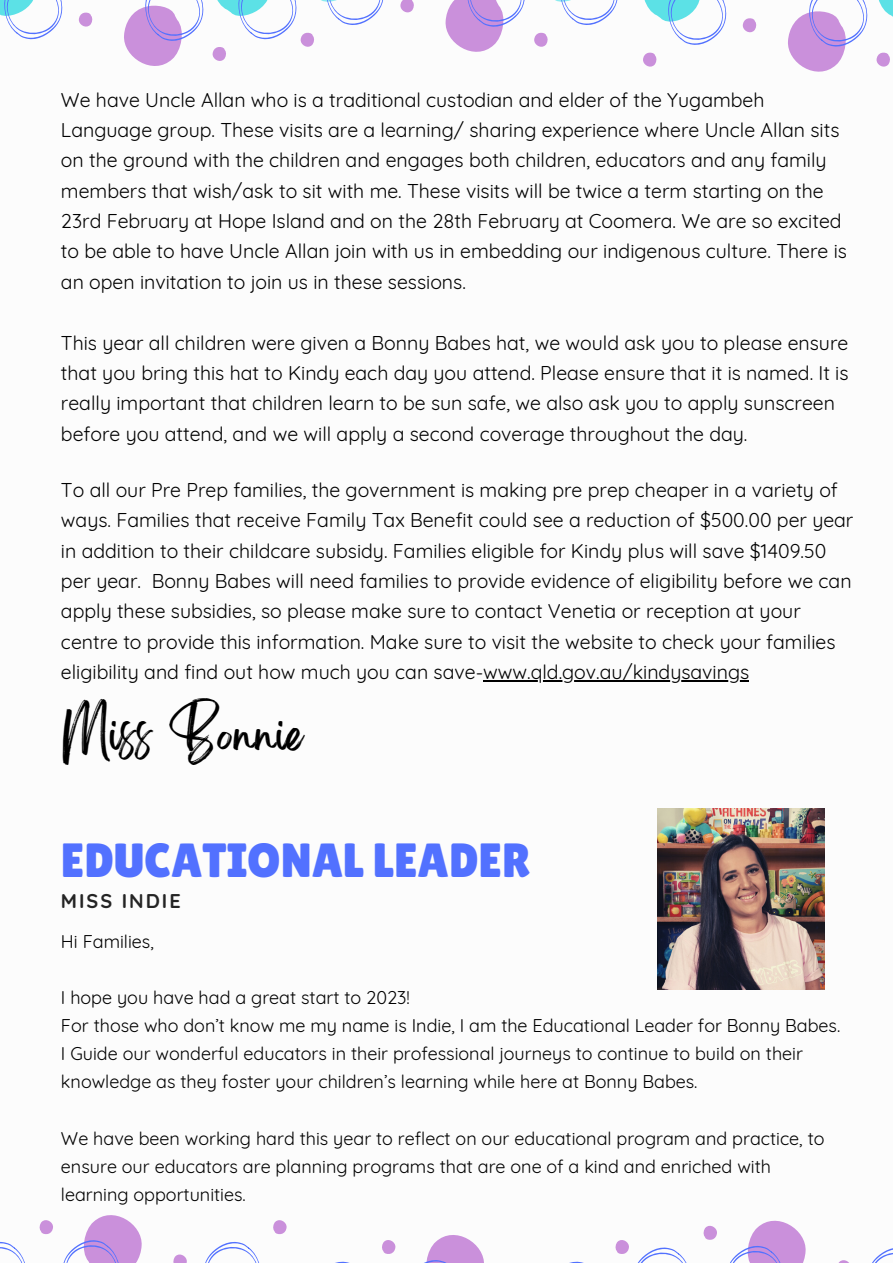
<style>
.page{position:relative;width:893px;height:1264px;background:#fff}
.page>*{position:absolute;margin:0;border:0;box-sizing:border-box;transform-origin:0 0}
.t1{font:48px "Lilita One";color:#5271ff}
.t2{font:42.3px "Brightwall";color:#000}
.t3{font:700 19.8px "Quicksand";letter-spacing:.1em;color:#242424}
.t4{font:19.5px/30.3px "Quicksand";color:#000}
.t5{font:18px/28px "Quicksand";color:#000}
</style>
<div class="page">
<svg style="left:872px;top:1248px;width:20px;height:14px"></svg>
<svg style="left:839px;top:1260px;width:9px;height:2px"></svg>
<svg style="left:703px;top:1225px;width:14px;height:15px"></svg>
<svg style="left:730px;top:1220px;width:76px;height:42px"></svg>
<svg style="left:615px;top:1240px;width:71px;height:22px"></svg>
<svg style="left:382px;top:1240px;width:13px;height:14px"></svg>
<svg style="left:426px;top:1235px;width:58px;height:27px"></svg>
<svg style="left:273px;top:1220px;width:14px;height:14px"></svg>
<svg style="left:205px;top:1241px;width:54px;height:21px"></svg>
<svg style="left:173px;top:1254px;width:14px;height:8px"></svg>
<svg style="left:39px;top:1220px;width:14px;height:14px"></svg>
<svg style="left:64px;top:1215px;width:78px;height:47px"></svg>
<svg style="left:0;top:1241px;width:25px;height:21px"></svg>
<svg style="left:0;top:0;width:63px;height:40px"></svg>
<svg style="left:78px;top:12px;width:15px;height:15px"></svg>
<svg style="left:124px;top:0;width:260px;height:66px"></svg>
<svg style="left:400px;top:0;width:14px;height:13px"></svg>
<svg style="left:534px;top:32px;width:14px;height:15px"></svg>
<svg style="left:445px;top:0;width:80px;height:52px"></svg>
<svg style="left:555px;top:0;width:63px;height:25px"></svg>
<svg style="left:643px;top:52px;width:14px;height:15px"></svg>
<svg style="left:644px;top:0;width:82px;height:45px"></svg>
<svg style="left:742px;top:18px;width:15px;height:15px"></svg>
<svg style="left:876px;top:52px;width:14px;height:15px"></svg>
<svg style="left:878px;top:0;width:14px;height:16px"></svg>
<svg style="left:788px;top:0;width:79px;height:72px"></svg>
<img style="left:657px;top:808px;width:167px;height:181px">
<hr style="left:483px;top:680px;width:266px;height:1px;background:#000">
<p class="t4" style="left:61px;top:84px;width:787px">We have Uncle Allan who is a traditional custodian and elder of the Yugambeh Language group. These visits are a learning/ sharing experience where Uncle Allan sits on the ground with the children and engages both children, educators and any family members that wish/ask to sit with me. These visits will be twice a term starting on the 23rd February at Hope Island and on the 28th February at Coomera. We are so excited to be able to have Uncle Allan join with us in embedding our indigenous culture. There is an open invitation to join us in these sessions.</p>
<p class="t4" style="left:61px;top:327px;width:789px">This year all children were given a Bonny Babes hat, we would ask you to please ensure that you bring this hat to Kindy each day you attend. Please ensure that it is named. It is really important that children learn to be sun safe, we also ask you to apply sunscreen before you attend, and we will apply a second coverage throughout the day.</p>
<p class="t4" style="left:61px;top:474px;width:794px">To all our Pre Prep families, the government is making pre prep cheaper in a variety of ways. Families that receive Family Tax Benefit could see a reduction of $500.00 per year in addition to their childcare subsidy. Families eligible for Kindy plus will save $1409.50 per year. Bonny Babes will need families to provide evidence of eligibility before we can apply these subsidies, so please make sure to contact Venetia or reception at your centre to provide this information. Make sure to visit the website to check your families eligibility and find out how much you can save-www.qld.gov.au/kindysavings</p>
<h2 class="t2" style="left:63px;top:718px;width:241px">Miss Bonnie</h2>
<h1 class="t1" style="left:61px;top:832px;width:471px">EDUCATIONAL LEADER</h1>
<p class="t3" style="left:61px;top:888px;width:121px">MISS INDIE</p>
<p class="t5" style="left:61px;top:927px;width:94px">Hi Families,</p>
<p class="t5" style="left:61px;top:983px;width:780px">I hope you have had a great start to 2023!<br>For those who don’t know me my name is Indie, I am the Educational Leader for Bonny Babes.<br>I Guide our wonderful educators in their professional journeys to continue to build on their knowledge as they foster your children’s learning while here at Bonny Babes.</p>
<p class="t5" style="left:61px;top:1123px;width:765px">We have been working hard this year to reflect on our educational program and practice, to ensure our educators are planning programs that are one of a kind and enriched with learning opportunities.</p>
</div>
